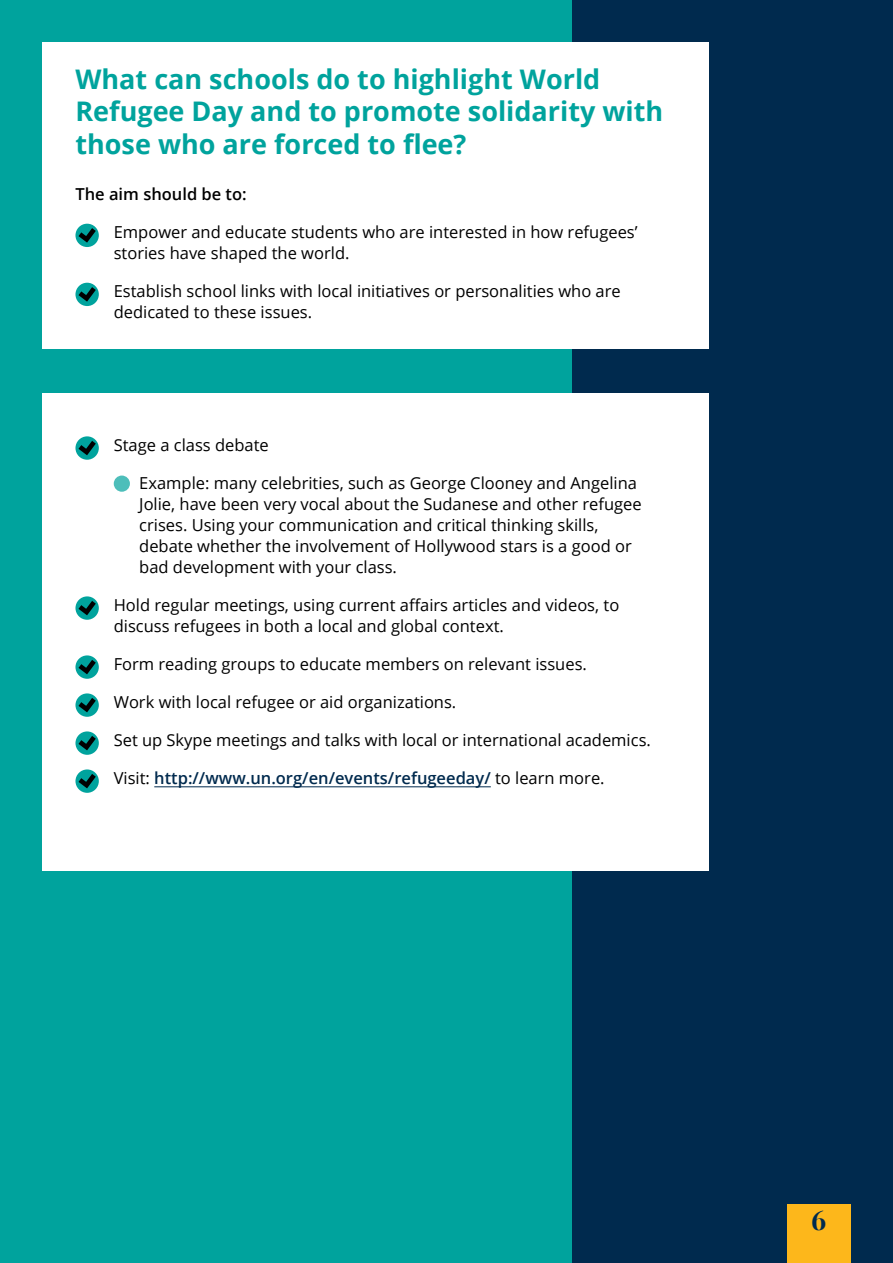
<style>
.page{position:relative;width:893px;height:1263px;background:#fff}
.page>*{position:absolute;margin:0;border:0;box-sizing:border-box;transform-origin:0 0}
.t1{font:700 27px/32.4px "Open Sans";color:#00a39d}
.t2{font:700 27px "Playfair Display";color:#002a4e}
.t3{font:16.5px/21px "Open Sans";color:#000}
.t4{font:600 16.5px "Open Sans";color:#002a4e}
.t5{font:600 16.5px "Open Sans";color:#000}
.s1{font-weight:400;color:#000}
</style>
<div class="page">
<div style="left:571px;top:0;width:322px;height:1263px;background:#002a4e"></div>
<div style="left:0;top:0;width:571px;height:1263px;background:#00a39d"></div>
<div style="left:43px;top:43px;width:666px;height:306px;background:#fff"></div>
<svg style="left:75px;top:224px;width:24px;height:23px"></svg>
<svg style="left:78px;top:228px;width:18px;height:15px"></svg>
<svg style="left:75px;top:283px;width:24px;height:23px"></svg>
<svg style="left:78px;top:287px;width:18px;height:15px"></svg>
<div style="left:43px;top:393px;width:666px;height:477px;background:#fff"></div>
<hr style="left:154px;top:786px;width:337px;height:1px;background:#002a4e">
<svg style="left:75px;top:436px;width:24px;height:24px"></svg>
<svg style="left:78px;top:441px;width:18px;height:14px"></svg>
<svg style="left:114px;top:475px;width:16px;height:17px"></svg>
<svg style="left:75px;top:596px;width:24px;height:24px"></svg>
<svg style="left:78px;top:601px;width:18px;height:14px"></svg>
<svg style="left:75px;top:655px;width:24px;height:24px"></svg>
<svg style="left:78px;top:660px;width:18px;height:14px"></svg>
<svg style="left:75px;top:693px;width:24px;height:24px"></svg>
<svg style="left:78px;top:698px;width:18px;height:14px"></svg>
<svg style="left:75px;top:731px;width:24px;height:24px"></svg>
<svg style="left:78px;top:736px;width:18px;height:14px"></svg>
<svg style="left:75px;top:769px;width:24px;height:24px"></svg>
<svg style="left:78px;top:774px;width:18px;height:14px"></svg>
<div style="left:787px;top:1205px;width:63px;height:58px;background:#fdb71b"></div>
<h1 class="t1" style="left:75px;top:62px;width:589px">What can schools do to highlight World<br>Refugee Day and to promote solidarity with those who are forced to flee?</h1>
<p class="t5" style="left:75px;top:183px;width:173px">The aim should be to:</p>
<p class="t3" style="left:114px;top:221px;width:525px">Empower and educate students who are interested in how refugees’ stories have shaped the world.</p>
<p class="t3" style="left:114px;top:280px;width:508px">Establish school links with local initiatives or personalities who are dedicated to these issues.</p>
<p class="t3" style="left:114px;top:434px;width:157px">Stage a class debate</p>
<p class="t3" style="left:139px;top:472px;width:504px">Example: many celebrities, such as George Clooney and Angelina Jolie, have been very vocal about the Sudanese and other refugee crises. Using your communication and critical thinking skills, debate whether the involvement of Hollywood stars is a good or bad development with your class.</p>
<p class="t3" style="left:114px;top:594px;width:507px">Hold regular meetings, using current affairs articles and videos, to discuss refugees in both a local and global context.</p>
<p class="t3" style="left:114px;top:653px;width:475px">Form reading groups to educate members on relevant issues.</p>
<p class="t3" style="left:114px;top:691px;width:344px">Work with local refugee or aid organizations.</p>
<p class="t3" style="left:114px;top:729px;width:539px">Set up Skype meetings and talks with local or international academics.</p>
<p class="t4" style="left:114px;top:766px;width:492px"><span class="s1">Visit:</span> http://www.un.org/en/events/refugeeday/ <span class="s1">to learn more.</span></p>
<h1 class="t2" style="left:811px;top:1203px;width:17px">6</h1>
</div>
